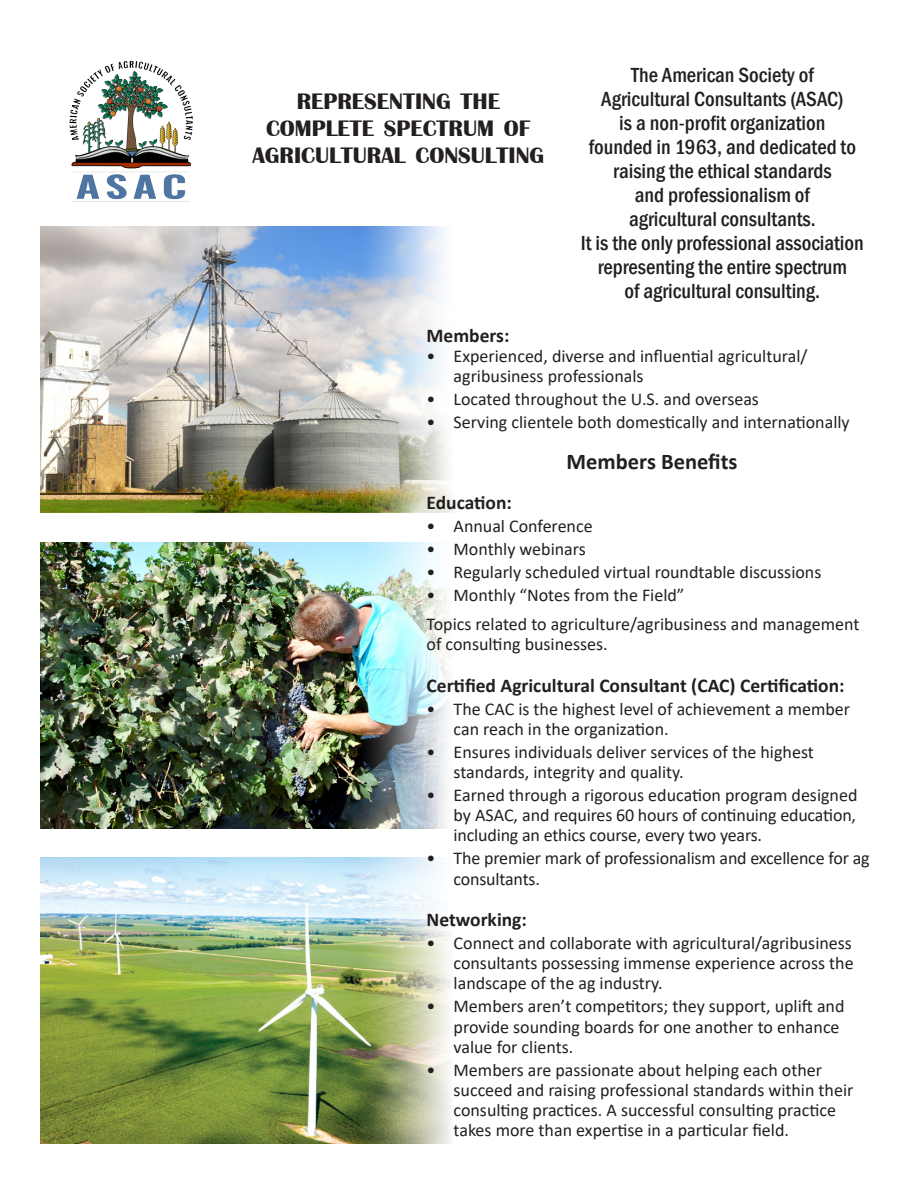
<style>
.page{position:relative;width:918px;height:1188px;background:#fff}
.page>*{position:absolute;margin:0;border:0;box-sizing:border-box;transform-origin:0 0}
.t1{font:700 23.1px "Britannic";color:#231f20}
.t2{font:700 22.5px "Calibri";color:#231f20}
.t3{font:500 condensed 21px "Franklin Gothic";color:#231f20}
.t4{font:700 19.5px "Calibri";color:#231f20}
.t5{font:18px/20.2px "Calibri";color:#231f20}
</style>
<div class="page">
<img style="left:69px;top:60px;width:124px;height:142px">
<img style="left:40px;top:226px;width:415px;height:287px">
<img style="left:40px;top:858px;width:411px;height:286px">
<img style="left:40px;top:542px;width:408px;height:287px">
<p class="t1" style="left:297px;top:88px;width:205px">REPRESENTING THE</p>
<p class="t1" style="left:266px;top:115px;width:266px">COMPLETE SPECTRUM OF</p>
<p class="t1" style="left:253px;top:142px;width:293px">AGRICULTURAL CONSULTING</p>
<p class="t3" style="left:631px;top:61px;width:184px">The American Society of</p>
<p class="t3" style="left:601px;top:85px;width:244px">Agricultural Consultants (ASAC)</p>
<p class="t3" style="left:619px;top:109px;width:208px">is a non-profit organization</p>
<p class="t3" style="left:589px;top:133px;width:269px">founded in 1963, and dedicated to</p>
<p class="t3" style="left:613px;top:157px;width:220px">raising the ethical standards</p>
<p class="t3" style="left:635px;top:181px;width:176px">and professionalism of</p>
<p class="t3" style="left:629px;top:205px;width:188px">agricultural consultants.</p>
<p class="t3" style="left:581px;top:229px;width:284px">It is the only professional association</p>
<p class="t3" style="left:598px;top:253px;width:251px">representing the entire spectrum</p>
<p class="t3" style="left:625px;top:277px;width:197px">of agricultural consulting.</p>
<p class="t4" style="left:427px;top:321px;width:84px">Members:</p>
<p class="t5" style="left:454px;top:345px;width:355px;text-indent:-27px">• Experienced, diverse and influential agricultural/ agribusiness professionals</p>
<p class="t5" style="left:427px;top:389px;width:334px">• Located throughout the U.S. and overseas</p>
<p class="t5" style="left:427px;top:411px;width:425px">• Serving clientele both domestically and internationally</p>
<p class="t2" style="left:567px;top:445px;width:172px">Members Benefits</p>
<p class="t4" style="left:427px;top:489px;width:87px">Education:</p>
<p class="t5" style="left:427px;top:515px;width:168px">• Annual Conference</p>
<p class="t5" style="left:427px;top:538px;width:161px">• Monthly webinars</p>
<p class="t5" style="left:427px;top:561px;width:396px">• Regularly scheduled virtual roundtable discussions</p>
<p class="t5" style="left:427px;top:584px;width:259px">• Monthly “Notes from the Field”</p>
<p class="t5" style="left:427px;top:614px;width:434px">Topics related to agriculture/agribusiness and management of consulting businesses.</p>
<p class="t4" style="left:427px;top:671px;width:420px">Certified Agricultural Consultant (CAC) Certification:</p>
<p class="t5" style="left:454px;top:698px;width:398px;text-indent:-27px">• The CAC is the highest level of achievement a member can reach in the organization.</p>
<p class="t5" style="left:454px;top:741px;width:362px;text-indent:-27px">• Ensures individuals deliver services of the highest standards, integrity and quality.</p>
<p class="t5" style="left:454px;top:784px;width:405px;text-align:justify;text-indent:-27px">• Earned through a rigorous education program designed by ASAC, and requires 60 hours of continuing education, including an ethics course, every two years.</p>
<p class="t5" style="left:454px;top:848px;width:418px;text-indent:-27px">• The premier mark of professionalism and excellence for ag consultants.</p>
<p class="t4" style="left:427px;top:906px;width:102px">Networking:</p>
<p class="t5" style="left:454px;top:932px;width:402px;text-align:justify;text-indent:-27px">• Connect and collaborate with agricultural/agribusiness consultants possessing immense experience across the landscape of the ag industry.</p>
<p class="t5" style="left:454px;top:996px;width:392px;text-indent:-27px">• Members aren’t competitors; they support, uplift and provide sounding boards for one another to enhance value for clients.</p>
<p class="t5" style="left:454px;top:1059px;width:401px;text-indent:-27px">• Members are passionate about helping each other succeed and raising professional standards within their consulting practices. A successful consulting practice takes more than expertise in a particular field.</p>
</div>
